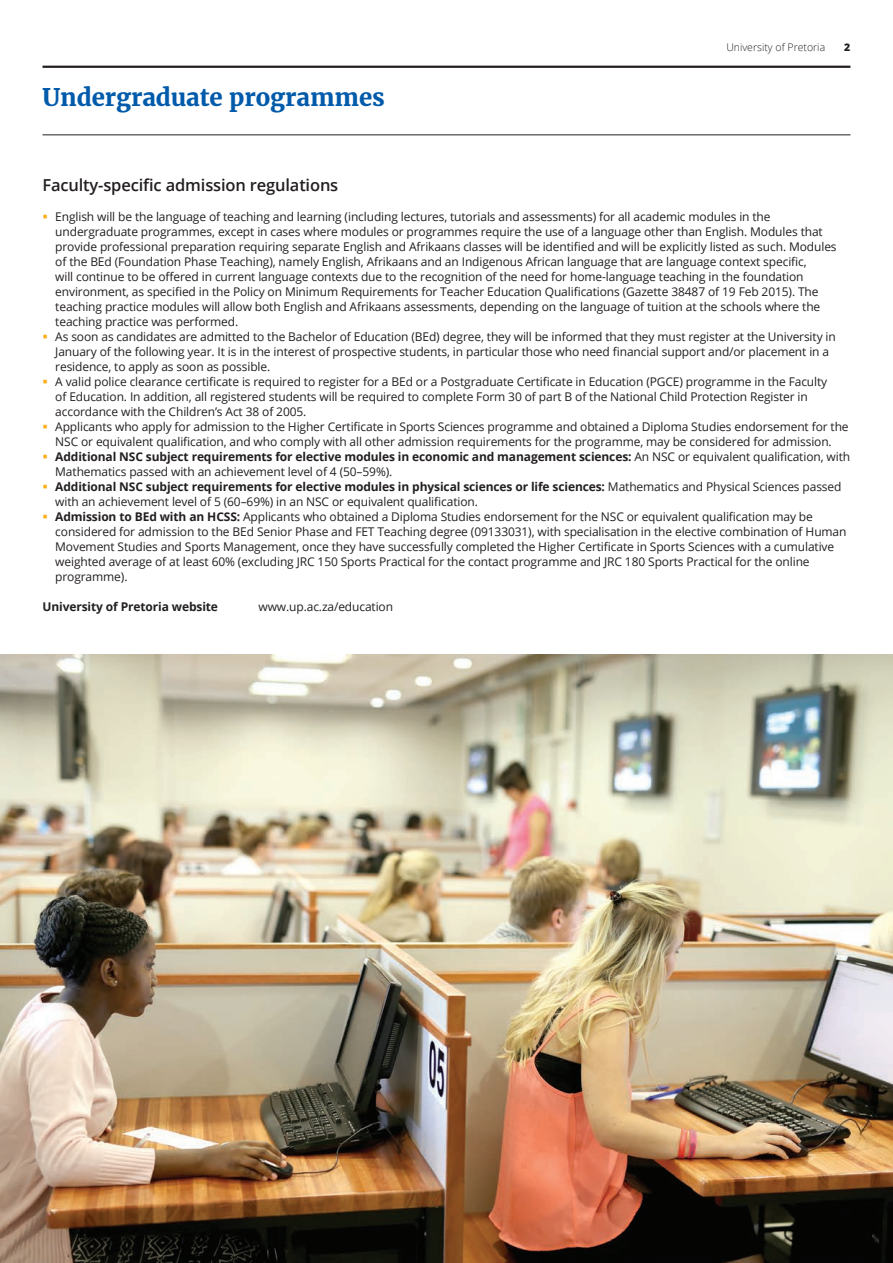
<style>
.page{position:relative;width:893px;height:1263px;background:#fff}
.page>*{position:absolute;margin:0;border:0;box-sizing:border-box;transform-origin:0 0}
.top_heading{font:700 24px "Merriweather";letter-spacing:-.005em;color:#015aaa}
.t1{font:600 16.5px "Open Sans";letter-spacing:-.01em;color:#231f20}
.t1-2{font:12px/15px "Open Sans";letter-spacing:-.01em;color:#231f20}
.t1-3{font:700 12px "Open Sans";letter-spacing:-.01em;color:#231f20}
.t2{font:300 10.5px "Open Sans";color:#231f20}
.t3{font:800 10.5px "Open Sans";color:#231f20}
.s1{font-weight:700}
</style>
<div class="page">
<hr style="left:43px;top:66px;width:807px;height:2px;background:#231f20">
<hr style="left:43px;top:134px;width:807px;height:1px;background:#231f20">
<img style="left:0;top:655px;width:893px;height:608px">
<p class="top_heading" style="left:43px;top:83px;width:344px">Undergraduate programmes</p>
<p class="t2" style="left:726px;top:40px;width:100px">University of Pretoria</p>
<p class="t3" style="left:844px;top:39px;width:8px">2</p>
<p class="t1" style="left:43px;top:174px;width:297px">Faculty-specific admission regulations</p>
<p class="t1-2" style="left:55px;top:209px;width:783px">English will be the language of teaching and learning (including lectures, tutorials and assessments) for all academic modules in the undergraduate programmes, except in cases where modules or programmes require the use of a language other than English. Modules that provide professional preparation requiring separate English and Afrikaans classes will be identified and will be explicitly listed as such. Modules of the BEd (Foundation Phase Teaching), namely English, Afrikaans and an Indigenous African language that are language context specific,<br>will continue to be offered in current language contexts due to the recognition of the need for home-language teaching in the foundation environment, as specified in the Policy on Minimum Requirements for Teacher Education Qualifications (Gazette 38487 of 19 Feb 2015). The teaching practice modules will allow both English and Afrikaans assessments, depending on the language of tuition at the schools where the teaching practice was performed.</p>
<p class="t1-2" style="left:55px;top:329px;width:782px">As soon as candidates are admitted to the Bachelor of Education (BEd) degree, they will be informed that they must register at the University in<br>January of the following year. It is in the interest of prospective students, in particular those who need financial support and/or placement in a residence, to apply as soon as possible.</p>
<p class="t1-2" style="left:55px;top:374px;width:773px">A valid police clearance certificate is required to register for a BEd or a Postgraduate Certificate in Education (PGCE) programme in the Faculty of Education. In addition, all registered students will be required to complete Form 30 of part B of the National Child Protection Register in accordance with the Children’s Act 38 of 2005.</p>
<p class="t1-2" style="left:55px;top:419px;width:795px">Applicants who apply for admission to the Higher Certificate in Sports Sciences programme and obtained a Diploma Studies endorsement for the<br>NSC or equivalent qualification, and who comply with all other admission requirements for the programme, may be considered for admission.</p>
<p class="t1-2" style="left:55px;top:449px;width:796px"><span class="s1">Additional NSC subject requirements for elective modules in economic and management sciences:</span> An NSC or equivalent qualification, with<br>Mathematics passed with an achievement level of 4 (50–59%).</p>
<p class="t1-2" style="left:55px;top:479px;width:788px"><span class="s1">Additional NSC subject requirements for elective modules in physical sciences or life sciences:</span> Mathematics and Physical Sciences passed with an achievement level of 5 (60–69%) in an NSC or equivalent qualification.</p>
<p class="t1-2" style="left:55px;top:509px;width:793px"><span class="s1">Admission to BEd with an HCSS:</span> Applicants who obtained a Diploma Studies endorsement for the NSC or equivalent qualification may be considered for admission to the BEd Senior Phase and FET Teaching degree (09133031), with specialisation in the elective combination of Human Movement Studies and Sports Management, once they have successfully completed the Higher Certificate in Sports Sciences with a cumulative weighted average of at least 60% (excluding JRC 150 Sports Practical for the contact programme and JRC 180 Sports Practical for the online programme).</p>
<p class="t1-3" style="left:43px;top:598px;width:177px">University of Pretoria website</p>
<p class="t1-2" style="left:259px;top:599px;width:136px">www.up.ac.za/education</p>
</div>
